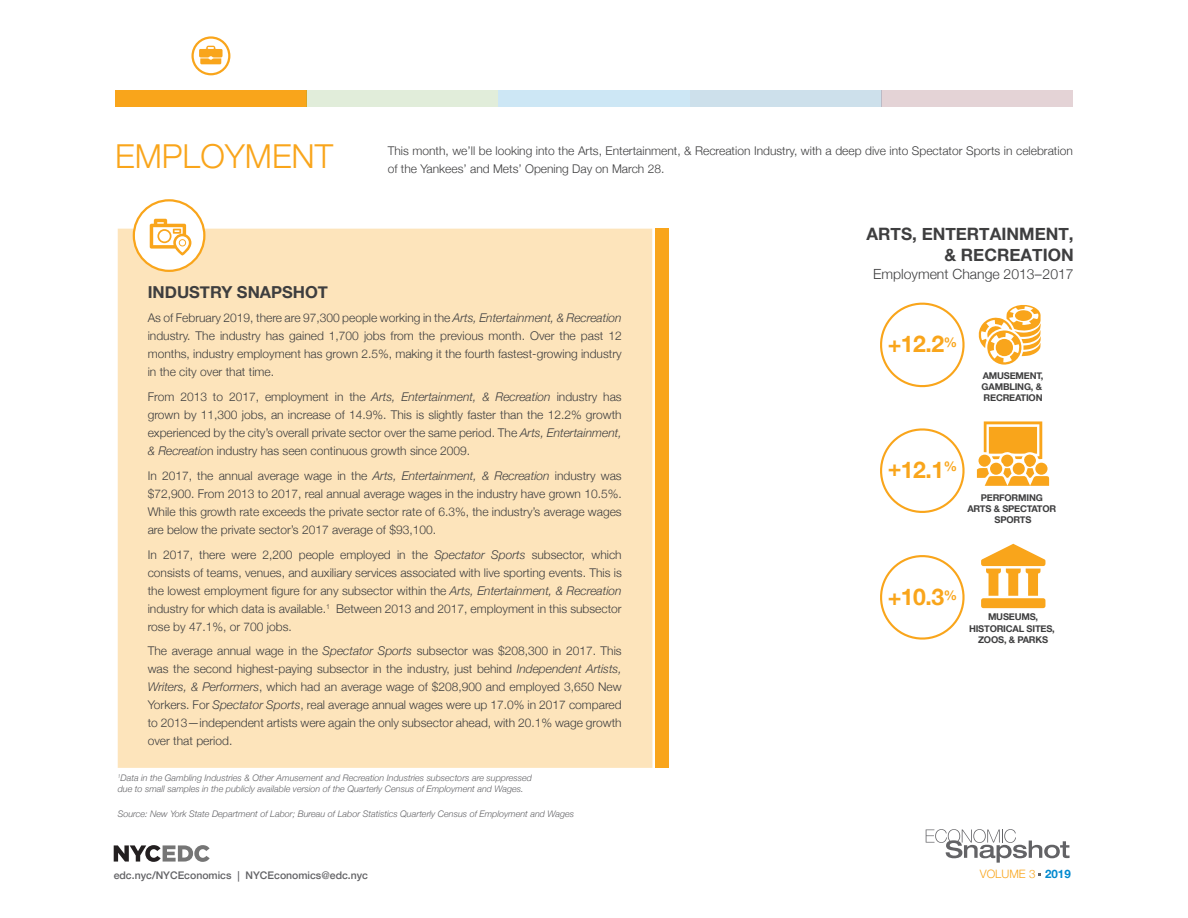
<style>
.page{position:relative;width:1188px;height:918px;background:#fff}
.page>*{position:absolute;margin:0;border:0;box-sizing:border-box;transform-origin:0 0}
.t1{font:300 33px "Helvetica Neue";color:#f9a51b}
.t2{font:700 22.95px "Helvetica Neue";color:#f9a51b}
.t3{font:700 17.1px/20.5px "Helvetica Neue";color:#3e3e3f;text-align:right}
.t4{font:700 16.5px "Helvetica Neue";color:#3e3e3f}
.t5{font:300 13.95px "Helvetica Neue";color:#3e3e3f}
.t6{font:300 12px/18px "Helvetica Neue";color:#3e3e3f;text-align:justify}
.t7{font:300 11.55px "Helvetica Neue";color:#f9a51b}
.t8{font:500 10.5px "Helvetica Neue";color:#636366}
.t9{font:700 9.3px/11.2px "Helvetica Neue";letter-spacing:-.02em;color:#3e3e3f;text-align:center}
.t10{font:italic 300 9px/10.8px "Helvetica Neue";color:#636366}
.s1{font-style:italic}
.s2{font-family:"Frutiger";font-weight:400}
.s3{font-weight:700;color:#0089cf}
</style>
<div class="page">
<svg style="left:114px;top:845px;width:96px;height:17px"></svg>
<svg style="left:926px;top:829px;width:144px;height:34px"></svg>
<div style="left:118px;top:229px;width:534px;height:539px;background:#fde4bb"></div>
<div style="left:115px;top:90px;width:192px;height:16px;background:#f9a51b"></div>
<div style="left:307px;top:90px;width:191px;height:16px;background:#e1edda"></div>
<div style="left:690px;top:90px;width:191px;height:16px;background:#cde0eb"></div>
<div style="left:498px;top:90px;width:192px;height:16px;background:#cde7f5"></div>
<div style="left:881px;top:90px;width:192px;height:16px;background:#e4d3d6"></div>
<div style="left:191px;top:36px;width:39px;height:39px;border:2px solid #f9a51b;border-radius:50%"></div>
<svg style="left:199px;top:46px;width:24px;height:18px"></svg>
<div style="left:656px;top:228px;width:13px;height:540px;background:#f9a51b"></div>
<div style="left:134px;top:200px;width:70px;height:71px;background:#fff;border-radius:50%"></div>
<div style="left:133px;top:199px;width:72px;height:73px;border:2px solid #f9a51b;border-radius:50%"></div>
<svg style="left:150px;top:219px;width:41px;height:36px"></svg>
<svg style="left:880px;top:555px;width:85px;height:85px"></svg>
<svg style="left:880px;top:302px;width:85px;height:86px"></svg>
<svg style="left:880px;top:428px;width:85px;height:85px"></svg>
<svg style="left:977px;top:421px;width:72px;height:65px"></svg>
<svg style="left:981px;top:544px;width:64px;height:64px"></svg>
<svg style="left:979px;top:305px;width:62px;height:60px"></svg>
<div style="left:996px;top:339px;width:17px;height:17px;background:#f9a51b;border-radius:50%"></div>
<h1 class="t1" style="left:115px;top:130px;width:220px">EMPLOYMENT</h1>
<p class="t6" style="left:388px;top:141px;width:687px">This month, we’ll be looking into the Arts, Entertainment, &amp; Recreation Industry, with a deep dive into Spectator Sports in celebration of the Yankees’ and Mets’ Opening Day on March 28.</p>
<h3 class="t3" style="left:867px;top:224px;width:209px">ARTS, ENTERTAINMENT, &amp; RECREATION</h3>
<p class="t5" style="left:873px;top:263px;width:202px">Employment Change 2013–2017</p>
<h3 class="t4" style="left:148px;top:279px;width:182px">INDUSTRY SNAPSHOT</h3>
<p class="t6" style="left:148px;top:308px;width:476px">As of February 2019, there are 97,300 people working in the <span class="s1">Arts, Entertainment, &amp; Recreation </span>industry. The industry has gained 1,700 jobs from the previous month. Over the past 12 months, industry employment has grown 2.5%, making it the fourth fastest-growing industry in the city over that time.</p>
<p class="t6" style="left:148px;top:387px;width:476px">From 2013 to 2017, employment in the <span class="s1">Arts, Entertainment, &amp; Recreation</span> industry has grown by 11,300 jobs, an increase of 14.9%. This is slightly faster than the 12.2% growth experienced by the city’s overall private sector over the same period. The <span class="s1">Arts, Entertainment, &amp; Recreatio</span>n industry has seen continuous growth since 2009.</p>
<p class="t6" style="left:148px;top:466px;width:476px">In 2017, the annual average wage in the <span class="s1">Arts, Entertainment, &amp; Recreation</span> industry was $72,900. From 2013 to 2017, real annual average wages in the industry have grown 10.5%.<br>While this growth rate exceeds the private sector rate of 6.3%, the industry’s average wages are below the private sector’s 2017 average of $93,100.</p>
<p class="t6" style="left:148px;top:545px;width:476px">In 2017, there were 2,200 people employed in the <span class="s1">Spectator Sports</span> subsector, which consists of teams, venues, and auxiliary services associated with live sporting events. This is the lowest employment figure for any subsector within the <span class="s1">Arts, Entertainment, &amp; Recreation </span>industry for which data is available.<sup>1</sup> Between 2013 and 2017, employment in this subsector rose by 47.1%, or 700 jobs.</p>
<p class="t6" style="left:148px;top:641px;width:476px">The average annual wage in the <span class="s1">Spectator Sports</span> subsector was $208,300 in 2017. This was the second highest-paying subsector in the industry, just behind <span class="s1">Independent Artists, Writers, &amp; Performers</span>, which had an average wage of $208,900 and employed 3,650 New Yorkers. For <span class="s1">Spectator Sports</span>, real average annual wages were up 17.0% in 2017 compared to 2013—independent artists were again the only subsector ahead, with 20.1% wage growth over that period.</p>
<p class="t10" style="left:118px;top:772px;width:416px"><sup>1</sup>Data in the Gambling Industries &amp; Other Amusement and Recreation Industries subsectors are suppressed due to small samples in the publicly available version of the Quarterly Census of Employment and Wages.</p>
<p class="t10" style="left:118px;top:808px;width:458px">Source: New York State Department of Labor; Bureau of Labor Statistics Quarterly Census of Employment and Wages</p>
<h2 class="t2" style="left:888px;top:326px;width:71px">+12.2<sup>%</sup></h2>
<p class="t9" style="left:982px;top:370px;width:63px;text-align:left">AMUSEMENT,<br>GAMBLING, &amp;<br>RECREATION</p>
<h2 class="t2" style="left:888px;top:452px;width:71px">+12.1<sup>%</sup></h2>
<p class="t9" style="left:967px;top:492px;width:90px">PERFORMING<br>ARTS &amp; SPECTATOR<br>SPORTS</p>
<h2 class="t2" style="left:888px;top:579px;width:71px">+10.3<sup>%</sup></h2>
<p class="t9" style="left:969px;top:612px;width:87px">MUSEUMS,<br>HISTORICAL SITES,<br>ZOOS, &amp; PARKS</p>
<p class="t8" style="left:114px;top:867px;width:256px">edc.nyc/NYCEconomics <span class="s2">|</span> NYCEconomics@edc.nyc</p>
<p class="t7" style="left:980px;top:865px;width:92px">VOLUME 3 <span class="s3">2019</span></p>
</div>
